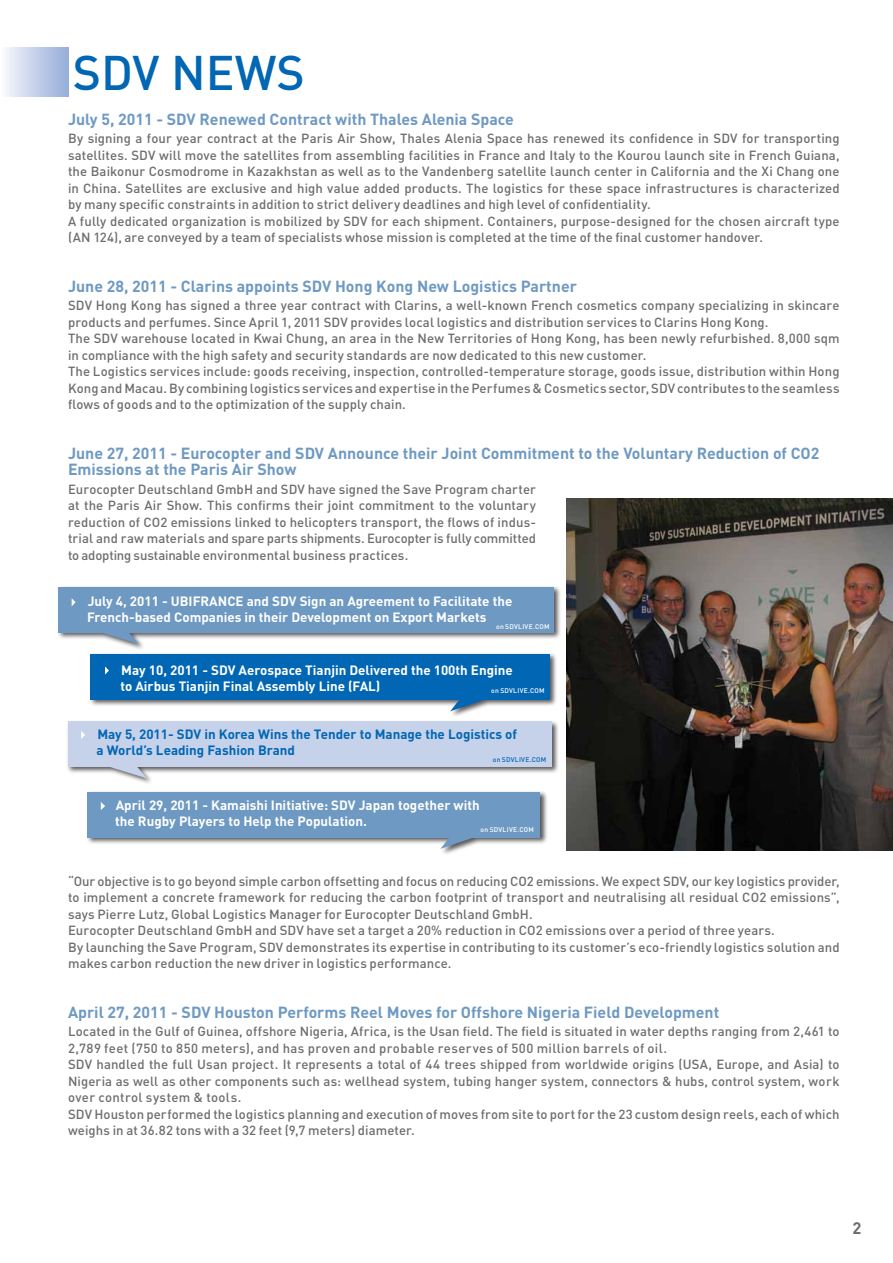
<style>
.page{position:relative;width:893px;height:1263px;background:#fff}
.page>*{position:absolute;margin:0;border:0;box-sizing:border-box;transform-origin:0 0}
.t1{font:500 48px "DIN";color:#0166b3}
.t2{font:700 16.5px "DIN";color:#6c6d70}
.soustitre_bleu{font:700 15.9px/16.5px "DIN";color:#6e99c2}
.t3{font:700 13.35px/16px "DIN";color:#fff}
.t4{font:700 13.35px/16px "DIN";color:#0166b3}
.textecourant{font:500 13.2px/16.5px "DIN";letter-spacing:.01em;color:#6c6d70}
.textecourant-2{font:500 6.75px "DIN";letter-spacing:.035em;color:#fff}
.textecourant-3{font:500 6.75px "DIN";letter-spacing:.035em;color:#0166b3}
</style>
<div class="page">
<div style="left:89px;top:653px;width:468px;height:65px;background:#231f20;opacity:.75"></div>
<div style="left:91px;top:655px;width:459px;height:45px;background:#0166b3"></div>
<svg style="left:450px;top:700px;width:39px;height:11px"></svg>
<svg style="left:105px;top:666px;width:4px;height:9px"></svg>
<div style="left:86px;top:790px;width:462px;height:65px;background:#231f20;opacity:.75"></div>
<div style="left:88px;top:792px;width:452px;height:45px;background:#6e99c2"></div>
<svg style="left:440px;top:837px;width:38px;height:12px"></svg>
<svg style="left:101px;top:802px;width:4px;height:8px"></svg>
<div style="left:67px;top:720px;width:492px;height:65px;background:#231f20;opacity:.75"></div>
<div style="left:68px;top:722px;width:483px;height:45px;background:#c6d2ea"></div>
<svg style="left:105px;top:767px;width:42px;height:11px"></svg>
<svg style="left:81px;top:731px;width:4px;height:8px"></svg>
<div style="left:57px;top:585px;width:504px;height:66px;background:#231f20;opacity:.75"></div>
<div style="left:58px;top:587px;width:496px;height:46px;background:#6e99c2"></div>
<svg style="left:96px;top:633px;width:43px;height:11px"></svg>
<svg style="left:72px;top:598px;width:4px;height:8px"></svg>
<div style="left:0;top:48px;width:68px;height:49px;background:linear-gradient(to right,#fbfcfe,#97add9)"></div>
<img style="left:567px;top:498px;width:326px;height:353px">
<p class="t1" style="left:73px;top:42px;width:234px">SDV NEWS</p>
<p class="soustitre_bleu" style="left:68px;top:110px;width:447px">July 5, 2011 - SDV Renewed Contract with Thales Alenia Space</p>
<p class="textecourant" style="left:68px;top:130px;width:773px;text-align:justify">By signing a four year contract at the Paris Air Show, Thales Alenia Space has renewed its confidence in SDV for transporting satellites. SDV will move the satellites from assembling facilities in France and Italy to the Kourou launch site in French Guiana, the Baikonur Cosmodrome in Kazakhstan as well as to the Vandenberg satellite launch center in California and the Xi Chang one in China. Satellites are exclusive and high value added products. The logistics for these space infrastructures is characterized by many specific constraints in addition to strict delivery deadlines and high level of confidentiality.</p>
<p class="textecourant" style="left:68px;top:212px;width:773px">A fully dedicated organization is mobilized by SDV for each shipment. Containers, purpose-designed for the chosen aircraft type (AN 124), are conveyed by a team of specialists whose mission is completed at the time of the final customer handover.</p>
<p class="soustitre_bleu" style="left:68px;top:277px;width:510px">June 28, 2011 - Clarins appoints SDV Hong Kong New Logistics Partner</p>
<p class="textecourant" style="left:68px;top:297px;width:773px">SDV Hong Kong has signed a three year contract with Clarins, a well-known French cosmetics company specializing in skincare products and perfumes. Since April 1, 2011 SDV provides local logistics and distribution services to Clarins Hong Kong.</p>
<p class="textecourant" style="left:68px;top:330px;width:773px">The SDV warehouse located in Kwai Chung, an area in the New Territories of Hong Kong, has been newly refurbished. 8,000 sqm in compliance with the high safety and security standards are now dedicated to this new customer.</p>
<p class="textecourant" style="left:68px;top:363px;width:773px;text-align:justify">The Logistics services include: goods receiving, inspection, controlled-temperature storage, goods issue, distribution within Hong Kong and Macau. By combining logistics services and expertise in the Perfumes &amp; Cosmetics sector, SDV contributes to the seamless flows of goods and to the optimization of the supply chain.</p>
<p class="soustitre_bleu" style="left:68px;top:444px;width:753px">June 27, 2011 - Eurocopter and SDV Announce their Joint Commitment to the Voluntary Reduction of CO2<br>Emissions at the Paris Air Show</p>
<p class="textecourant" style="left:68px;top:480px;width:469px;text-align:justify">Eurocopter Deutschland GmbH and SDV have signed the Save Program charter at the Paris Air Show. This confirms their joint commitment to the voluntary reduction of CO2 emissions linked to helicopters transport, the flows of indus&shy;trial and raw materials and spare parts shipments. Eurocopter is fully committed to adopting sustainable environmental business practices.</p>
<p class="t3" style="left:87px;top:593px;width:427px">July 4, 2011 - UBIFRANCE and SDV Sign an Agreement to Facilitate the<br>French-based Companies in their Development on Export Markets</p>
<p class="textecourant-2" style="left:496px;top:622px;width:55px">on SDVLIVE.COM</p>
<p class="t3" style="left:120px;top:661px;width:394px">May 10, 2011 - SDV Aerospace Tianjin Delivered the 100th Engine to Airbus Tianjin Final Assembly Line (FAL)</p>
<p class="textecourant-2" style="left:491px;top:686px;width:55px">on SDVLIVE.COM</p>
<p class="t4" style="left:97px;top:726px;width:422px">May 5, 2011- SDV in Korea Wins the Tender to Manage the Logistics of a World’s Leading Fashion Brand</p>
<p class="textecourant-3" style="left:493px;top:755px;width:55px">on SDVLIVE.COM</p>
<p class="t3" style="left:115px;top:797px;width:366px">April 29, 2011 - Kamaishi Initiative: SDV Japan together with the Rugby Players to Help the Population.</p>
<p class="textecourant-2" style="left:481px;top:825px;width:55px">on SDVLIVE.COM</p>
<p class="textecourant" style="left:68px;top:872px;width:773px;text-align:justify">“Our objective is to go beyond simple carbon offsetting and focus on reducing CO2 emissions. We expect SDV, our key logistics provider, to implement a concrete framework for reducing the carbon footprint of transport and neutralising all residual CO2 emissions”, says Pierre Lutz, Global Logistics Manager for Eurocopter Deutschland GmbH.</p>
<p class="textecourant" style="left:68px;top:922px;width:708px">Eurocopter Deutschland GmbH and SDV have set a target a 20% reduction in CO2 emissions over a period of three years.</p>
<p class="textecourant" style="left:68px;top:938px;width:773px">By launching the Save Program, SDV demonstrates its expertise in contributing to its customer’s eco-friendly logistics solution and makes carbon reduction the new driver in logistics performance.</p>
<p class="soustitre_bleu" style="left:68px;top:1003px;width:653px">April 27, 2011 - SDV Houston Performs Reel Moves for Offshore Nigeria Field Development</p>
<p class="textecourant" style="left:68px;top:1023px;width:773px">Located in the Gulf of Guinea, offshore Nigeria, Africa, is the Usan field. The field is situated in water depths ranging from 2,461 to<br>2,789 feet (750 to 850 meters), and has proven and probable reserves of 500 million barrels of oil.</p>
<p class="textecourant" style="left:68px;top:1056px;width:773px;text-align:justify">SDV handled the full Usan project. It represents a total of 44 trees shipped from worldwide origins (USA, Europe, and Asia) to Nigeria as well as other components such as: wellhead system, tubing hanger system, connectors &amp; hubs, control system, work over control system &amp; tools.</p>
<p class="textecourant" style="left:68px;top:1105px;width:773px">SDV Houston performed the logistics planning and execution of moves from site to port for the 23 custom design reels, each of which weighs in at 36.82 tons with a 32 feet (9,7 meters) diameter.</p>
<p class="t2" style="left:853px;top:1217px;width:10px">2</p>
</div>
